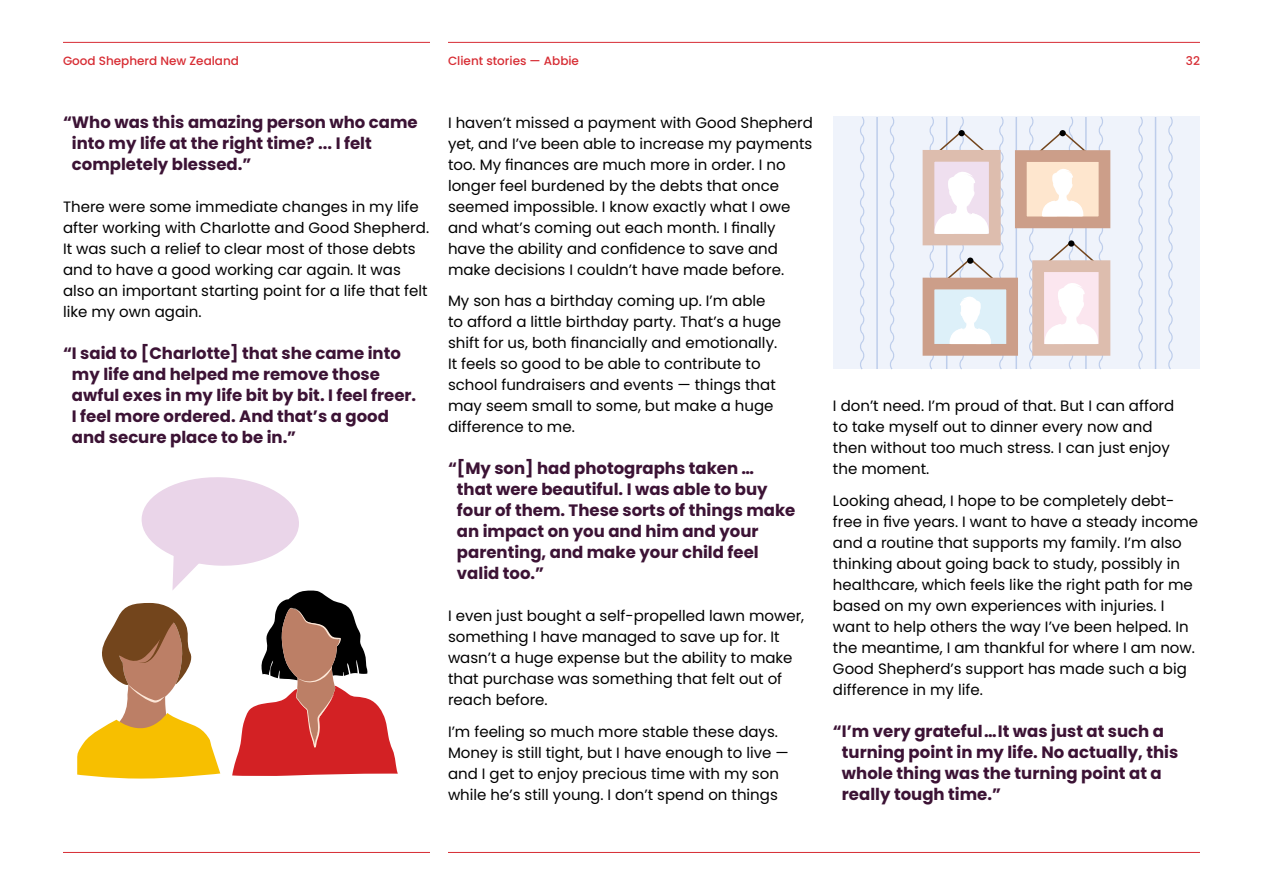
<style>
.page{position:relative;width:1263px;height:893px;background:#fff}
.page>*{position:absolute;margin:0;border:0;box-sizing:border-box;transform-origin:0 0}
.t1{font:700 16.5px/21px "Poppins";color:#3c1335}
.t2{font:15px/21px "Poppins";color:#000}
.t3{font:500 12px "Poppins";color:#d72c33}
</style>
<div class="page">
<hr style="left:63px;top:42px;width:367px;height:1px;background:#d72c33">
<hr style="left:63px;top:852px;width:367px;height:1px;background:#d72c33">
<hr style="left:448px;top:42px;width:752px;height:1px;background:#d72c33">
<hr style="left:448px;top:852px;width:752px;height:1px;background:#d72c33">
<svg style="left:77px;top:477px;width:321px;height:302px"></svg>
<div style="left:833px;top:117px;width:367px;height:252px;background:#eff3fb"></div>
<svg style="left:1168px;top:117px;width:5px;height:252px"></svg>
<svg style="left:1138px;top:117px;width:5px;height:252px"></svg>
<hr style="left:1155px;top:117px;width:1px;height:252px;background:#bdcdeb">
<hr style="left:1015px;top:117px;width:2px;height:252px;background:#bdcdeb">
<svg style="left:890px;top:117px;width:5px;height:252px"></svg>
<svg style="left:860px;top:117px;width:5px;height:252px"></svg>
<hr style="left:876px;top:117px;width:2px;height:252px;background:#bdcdeb">
<svg style="left:922px;top:150px;width:6px;height:95px"></svg>
<div style="left:1032px;top:260px;width:78px;height:96px;background:#ddbdae"></div>
<div style="left:1015px;top:150px;width:95px;height:78px;background:#cc9e89"></div>
<svg style="left:922px;top:278px;width:96px;height:78px"></svg>
<svg style="left:1027px;top:117px;width:78px;height:252px"></svg>
<svg style="left:928px;top:117px;width:77px;height:252px"></svg>
<p class="t3" style="left:63px;top:54px;width:178px">Good Shepherd New Zealand</p>
<p class="t3" style="left:448px;top:54px;width:133px">Client stories — Abbie</p>
<p class="t3" style="left:1186px;top:54px;width:16px">32</p>
<p class="t1" style="left:72px;top:111px;width:347px;text-indent:-9px">“Who was this amazing person who came into my life at the right time? ... I felt completely blessed.”</p>
<p class="t2" style="left:63px;top:196px;width:368px">There were some immediate changes in my life after working with Charlotte and Good Shepherd.<br>It was such a relief to clear most of those debts and to have a good working car again. It was also an important starting point for a life that felt like my own again.</p>
<p class="t1" style="left:72px;top:342px;width:346px;text-indent:-9px">“I said to [Charlotte] that she came into my life and helped me remove those awful exes in my life bit by bit. I feel freer.<br>I feel more ordered. And that’s a good and secure place to be in.”</p>
<p class="t2" style="left:448px;top:112px;width:366px">I haven’t missed a payment with Good Shepherd yet, and I’ve been able to increase my payments too. My finances are much more in order. I no longer feel burdened by the debts that once seemed impossible. I know exactly what I owe and what’s coming out each month. I finally have the ability and confidence to save and make decisions I couldn’t have made before.</p>
<p class="t2" style="left:448px;top:290px;width:335px">My son has a birthday coming up. I’m able to afford a little birthday party. That’s a huge shift for us, both financially and emotionally.<br>It feels so good to be able to contribute to school fundraisers and events — things that may seem small to some, but make a huge difference to me.</p>
<p class="t1" style="left:457px;top:458px;width:340px;text-indent:-9px">“[My son] had photographs taken …<br>that were beautiful. I was able to buy four of them. These sorts of things make an impact on you and him and your parenting, and make your child feel valid too.”</p>
<p class="t2" style="left:448px;top:605px;width:358px">I even just bought a self-propelled lawn mower, something I have managed to save up for. It wasn’t a huge expense but the ability to make that purchase was something that felt out of reach before.</p>
<p class="t2" style="left:448px;top:721px;width:342px">I’m feeling so much more stable these days.<br>Money is still tight, but I have enough to live — and I get to enjoy precious time with my son while he’s still young. I don’t spend on things</p>
<p class="t2" style="left:833px;top:395px;width:343px">I don’t need. I’m proud of that. But I can afford to take myself out to dinner every now and then without too much stress. I can just enjoy the moment.</p>
<p class="t2" style="left:833px;top:490px;width:367px">Looking ahead, I hope to be completely debt&shy;free in five years. I want to have a steady income and a routine that supports my family. I’m also thinking about going back to study, possibly in healthcare, which feels like the right path for me based on my own experiences with injuries. I want to help others the way I’ve been helped. In the meantime, I am thankful for where I am now.<br>Good Shepherd’s support has made such a big difference in my life.</p>
<p class="t1" style="left:842px;top:720px;width:338px;text-indent:-9px">“I’m very grateful…It was just at such a turning point in my life. No actually, this whole thing was the turning point at a really tough time.”</p>
</div>
